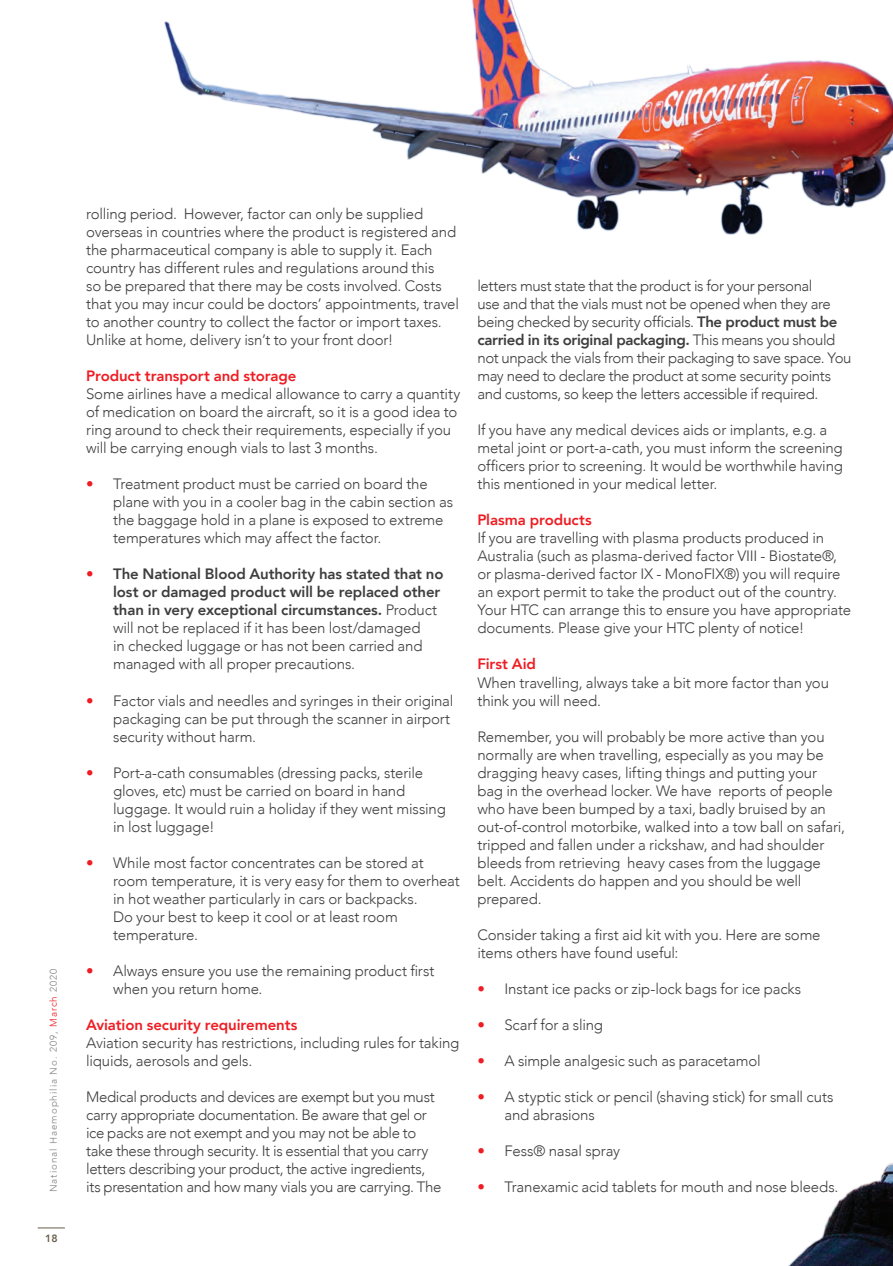
<style>
.page{position:relative;width:893px;height:1266px;background:#fff}
.page>*{position:absolute;margin:0;border:0;box-sizing:border-box;transform-origin:0 0}
.t1{font:300 15px/18px "Avenir";letter-spacing:-.01em;color:#3e3e3f}
.t2{font:800 15px "Avenir";letter-spacing:-.005em;color:#ee1d23}
.t3{font:800 10.5px "Avenir";color:#685d49}
.t4{font:300 9.75px "Avenir";letter-spacing:.1em;color:#808285}
.s1{color:#ee1d23}
.s2{font-weight:800;color:#ee1d23}
.s3{font-weight:800}
</style>
<div class="page">
<svg style="left:38px;top:1227px;width:27px;height:1px"></svg>
<img style="left:789px;top:1162px;width:104px;height:103px">
<img style="left:164px;top:0;width:729px;height:235px">
<p class="t4" style="left:48px;top:1191px;width:225px;rotate:-90deg">National Haemophilia No. 209, <span class="s1">March</span> 2020</p>
<p class="t3" style="left:45px;top:1229px;width:14px">18</p>
<p class="t1" style="left:86px;top:205px;width:374px">rolling period. However, factor can only be supplied overseas in countries where the product is registered and the pharmaceutical company is able to supply it. Each country has different rules and regulations around this<br>so be prepared that there may be costs involved. Costs that you may incur could be doctors’ appointments, travel to another country to collect the factor or import taxes.<br>Unlike at home, delivery isn’t to your front door!</p>
<p class="t2" style="left:86px;top:364px;width:212px">Product transport and storage</p>
<p class="t1" style="left:86px;top:385px;width:376px">Some airlines have a medical allowance to carry a quantity of medication on board the aircraft, so it is a good idea to ring around to check their requirements, especially if you will be carrying enough vials to last 3 months.</p>
<p class="t1" style="left:113px;top:475px;width:341px;text-indent:-27px"><span class="s1">•</span> Treatment product must be carried on board the plane with you in a cooler bag in the cabin section as the baggage hold in a plane is exposed to extreme temperatures which may affect the factor.</p>
<p class="t1" style="left:113px;top:565px;width:332px;text-indent:-27px"><span class="s2">•</span> <span class="s3">The National Blood Authority has stated that no lost or damaged product will be replaced other than in very exceptional circumstances.</span> Product will not be replaced if it has been lost/damaged<br>in checked luggage or has not been carried and managed with all proper precautions.</p>
<p class="t1" style="left:113px;top:691px;width:342px;text-indent:-27px"><span class="s1">•</span> Factor vials and needles and syringes in their original packaging can be put through the scanner in airport security without harm.</p>
<p class="t1" style="left:113px;top:763px;width:334px;text-indent:-27px"><span class="s1">•</span> Port-a-cath consumables (dressing packs, sterile gloves, etc) must be carried on board in hand luggage. It would ruin a holiday if they went missing in lost luggage!</p>
<p class="t1" style="left:113px;top:853px;width:348px;text-indent:-27px"><span class="s1">•</span> While most factor concentrates can be stored at room temperature, it is very easy for them to overheat in hot weather particularly in cars or backpacks.<br>Do your best to keep it cool or at least room temperature.</p>
<p class="t1" style="left:113px;top:961px;width:323px;text-indent:-27px"><span class="s1">•</span> Always ensure you use the remaining product first when you return home.</p>
<p class="t2" style="left:86px;top:1012px;width:213px">Aviation security requirements</p>
<p class="t1" style="left:86px;top:1033px;width:375px">Aviation security has restrictions, including rules for taking liquids, aerosols and gels.</p>
<p class="t1" style="left:86px;top:1087px;width:357px">Medical products and devices are exempt but you must carry appropriate documentation. Be aware that gel or ice packs are not exempt and you may not be able to take these through security. It is essential that you carry letters describing your product, the active ingredients, its presentation and how many vials you are carrying. The</p>
<p class="t1" style="left:477px;top:277px;width:376px">letters must state that the product is for your personal<br>use and that the vials must not be opened when they are being checked by security officials. <span class="s3">The product must be carried in its original packaging.</span> This means you should not unpack the vials from their packaging to save space. You may need to declare the product at some security points and customs, so keep the letters accessible if required.</p>
<p class="t1" style="left:477px;top:421px;width:367px">If you have any medical devices aids or implants, e.g. a metal joint or port-a-cath, you must inform the screening officers prior to screening. It would be worthwhile having this mentioned in your medical letter.</p>
<p class="t2" style="left:477px;top:508px;width:116px">Plasma products</p>
<p class="t1" style="left:477px;top:529px;width:375px">If you are travelling with plasma products produced in Australia (such as plasma-derived factor VIII - Biostate®, or plasma-derived factor IX - MonoFIX®) you will require an export permit to take the product out of the country.<br>Your HTC can arrange this to ensure you have appropriate documents. Please give your HTC plenty of notice!</p>
<p class="t2" style="left:477px;top:652px;width:60px">First Aid</p>
<p class="t1" style="left:477px;top:673px;width:353px">When travelling, always take a bit more factor than you think you will need.</p>
<p class="t1" style="left:477px;top:727px;width:369px">Remember, you will probably be more active than you normally are when travelling, especially as you may be dragging heavy cases, lifting things and putting your bag in the overhead locker. We have reports of people who have been bumped by a taxi, badly bruised by an out-of-control motorbike, walked into a tow ball on safari, tripped and fallen under a rickshaw, and had shoulder bleeds from retrieving heavy cases from the luggage belt. Accidents do happen and you should be well prepared.</p>
<p class="t1" style="left:477px;top:925px;width:345px">Consider taking a first aid kit with you. Here are some items others have found useful:</p>
<p class="t1" style="left:477px;top:979px;width:325px"><span class="s1">•</span> Instant ice packs or zip-lock bags for ice packs</p>
<p class="t1" style="left:477px;top:1015px;width:127px"><span class="s1">•</span> Scarf for a sling</p>
<p class="t1" style="left:477px;top:1051px;width:285px"><span class="s1">•</span> A simple analgesic such as paracetamol</p>
<p class="t1" style="left:504px;top:1087px;width:331px;text-indent:-27px"><span class="s1">•</span> A styptic stick or pencil (shaving stick) for small cuts and abrasions</p>
<p class="t1" style="left:477px;top:1141px;width:144px"><span class="s1">•</span> Fess® nasal spray</p>
<p class="t1" style="left:477px;top:1177px;width:362px"><span class="s1">•</span> Tranexamic acid tablets for mouth and nose bleeds.</p>
</div>
